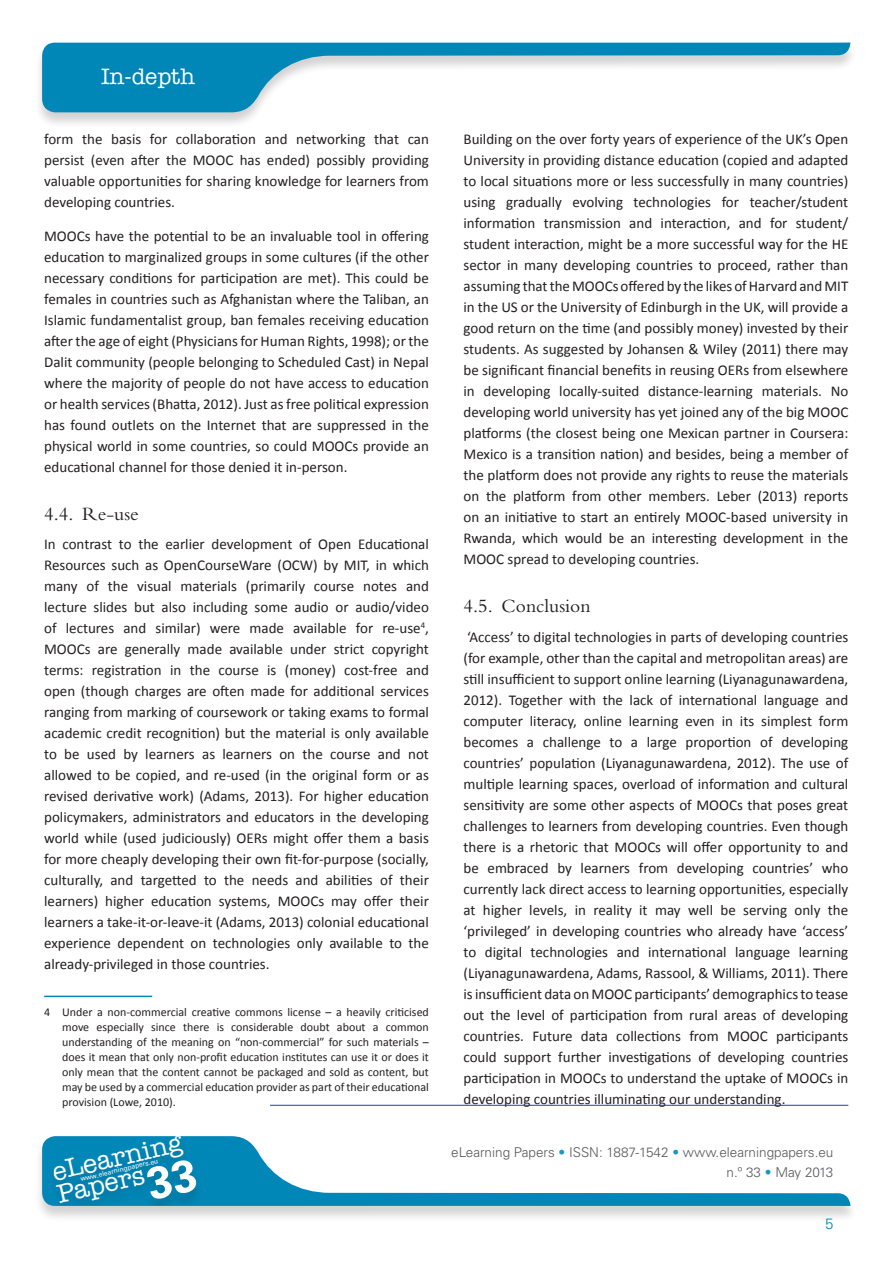
<style>
.page{position:relative;width:893px;height:1263px;background:#fff}
.page>*{position:absolute;margin:0;border:0;box-sizing:border-box;transform-origin:0 0}
.t1{font:500 26.25px/23.1px "American Typewriter Std";color:#fff}
.t2{font:500 22.5px "American Typewriter Std";color:#fff}
.t3{font:19.5px "Bembo Std";color:#231f20}
.t4{font:15px/21px "Calibri";color:#231f20;text-align:justify}
.t5{font:300 15px "Univers LT Std";color:#0087b8}
.t6{font:300 13.5px/20.4px "Univers LT Std";color:#57585a;text-align:right}
.t7{font:12px/15px "Calibri";color:#231f20;text-align:justify}
.t8{font:6.75px "Univers LT Std";color:#fff}
.s1{font-family:"Univers LT Std";font-weight:700;font-size:45px}
.s2{color:#1898c3}
</style>
<div class="page">
<div style="left:34px;top:43px;width:824px;height:86px;background:#231f20;opacity:.2"></div>
<svg style="left:42px;top:43px;width:808px;height:69px"></svg>
<div style="left:34px;top:1136px;width:824px;height:87px;background:#231f20;opacity:.2"></div>
<svg style="left:42px;top:1136px;width:808px;height:70px"></svg>
<div style="left:46px;top:1136px;width:157px;height:70px;background:#0182b1"></div>
<hr style="left:44px;top:996px;width:108px;height:1px;background:#0087b8">
<hr style="left:270px;top:1105px;width:578px;height:1px;background:#0d4da1">
<h2 class="t2" style="left:101px;top:64px;width:96px">In-depth</h2>
<p class="t4" style="left:44px;top:128px;width:386px">form the basis for collaboration and networking that can persist (even after the MOOC has ended) possibly providing valuable opportunities for sharing knowledge for learners from developing countries.</p>
<p class="t4" style="left:44px;top:225px;width:386px">MOOCs have the potential to be an invaluable tool in offering education to marginalized groups in some cultures (if the other necessary conditions for participation are met). This could be females in countries such as Afghanistan where the Taliban, an Islamic fundamentalist group, ban females receiving education after the age of eight (Physicians for Human Rights, 1998); or the Dalit community (people belonging to Scheduled Cast) in Nepal where the majority of people do not have access to education or health services (Bhatta, 2012). Just as free political expression has found outlets on the Internet that are suppressed in the physical world in some countries, so could MOOCs provide an educational channel for those denied it in-person.</p>
<h3 class="t3" style="left:44px;top:502px;width:96px">4.4. Re-use</h3>
<p class="t4" style="left:44px;top:533px;width:386px">In contrast to the earlier development of Open Educational Resources such as OpenCourseWare (OCW) by MIT, in which many of the visual materials (primarily course notes and lecture slides but also including some audio or audio/video of lectures and similar) were made available for re-use<sup>4</sup>, MOOCs are generally made available under strict copyright terms: registration in the course is (money) cost-free and open (though charges are often made for additional services ranging from marking of coursework or taking exams to formal academic credit recognition) but the material is only available to be used by learners as learners on the course and not allowed to be copied, and re-used (in the original form or as revised derivative work) (Adams, 2013). For higher education policymakers, administrators and educators in the developing world while (used judiciously) OERs might offer them a basis for more cheaply developing their own fit-for-purpose (socially, culturally, and targetted to the needs and abilities of their learners) higher education systems, MOOCs may offer their learners a take-it-or-leave-it (Adams, 2013) colonial educational experience dependent on technologies only available to the already-privileged in those countries.</p>
<p class="t7" style="left:62px;top:1003px;width:368px;text-indent:-18px">4 Under a non-commercial creative commons license – a heavily criticised move especially since there is considerable doubt about a common understanding of the meaning on “non-commercial” for such materials – does it mean that only non-profit education institutes can use it or does it only mean that the content cannot be packaged and sold as content, but may be used by a commercial education provider as part of their educational provision (Lowe, 2010).</p>
<h1 class="t1" style="left:50px;top:1161px;width:141px;rotate:-13deg">eLearning<br>Papers<span class="s1">33</span></h1>
<p class="t8" style="left:80px;top:1175px;width:81px;rotate:-13deg">www.elearningpapers.eu</p>
<p class="t4" style="left:463px;top:128px;width:386px">Building on the over forty years of experience of the UK’s Open University in providing distance education (copied and adapted to local situations more or less successfully in many countries) using gradually evolving technologies for teacher/student information transmission and interaction, and for student/ student interaction, might be a more successful way for the HE sector in many developing countries to proceed, rather than assuming that the MOOCs offered by the likes of Harvard and MIT in the US or the University of Edinburgh in the UK, will provide a good return on the time (and possibly money) invested by their students. As suggested by Johansen &amp; Wiley (2011) there may be significant financial benefits in reusing OERs from elsewhere in developing locally-suited distance-learning materials. No developing world university has yet joined any of the big MOOC platforms (the closest being one Mexican partner in Coursera:<br>Mexico is a transition nation) and besides, being a member of the platform does not provide any rights to reuse the materials on the platform from other members. Leber (2013) reports on an initiative to start an entirely MOOC-based university in Rwanda, which would be an interesting development in the MOOC spread to developing countries.</p>
<h3 class="t3" style="left:463px;top:595px;width:129px">4.5. Conclusion</h3>
<p class="t4" style="left:463px;top:625px;width:386px">‘Access’ to digital technologies in parts of developing countries (for example, other than the capital and metropolitan areas) are still insufficient to support online learning (Liyanagunawardena, 2012). Together with the lack of international language and computer literacy, online learning even in its simplest form becomes a challenge to a large proportion of developing countries’ population (Liyanagunawardena, 2012). The use of multiple learning spaces, overload of information and cultural sensitivity are some other aspects of MOOCs that poses great challenges to learners from developing countries. Even though there is a rhetoric that MOOCs will offer opportunity to and be embraced by learners from developing countries’ who currently lack direct access to learning opportunities, especially at higher levels, in reality it may well be serving only the ‘privileged’ in developing countries who already have ‘access’ to digital technologies and international language learning (Liyanagunawardena, Adams, Rassool, &amp; Williams, 2011). There is insufficient data on MOOC participants’ demographics to tease out the level of participation from rural areas of developing countries. Future data collections from MOOC participants could support further investigations of developing countries participation in MOOCs to understand the uptake of MOOCs in developing countries illuminating our understanding.</p>
<p class="t6" style="left:451px;top:1142px;width:384px">eLearning Papers <span class="s2">•</span> ISSN: 1887-1542 <span class="s2">•</span> www.elearningpapers.eu n.º 33 <span class="s2">•</span> May 2013</p>
<p class="t5" style="left:825px;top:1215px;width:10px">5</p>
</div>
